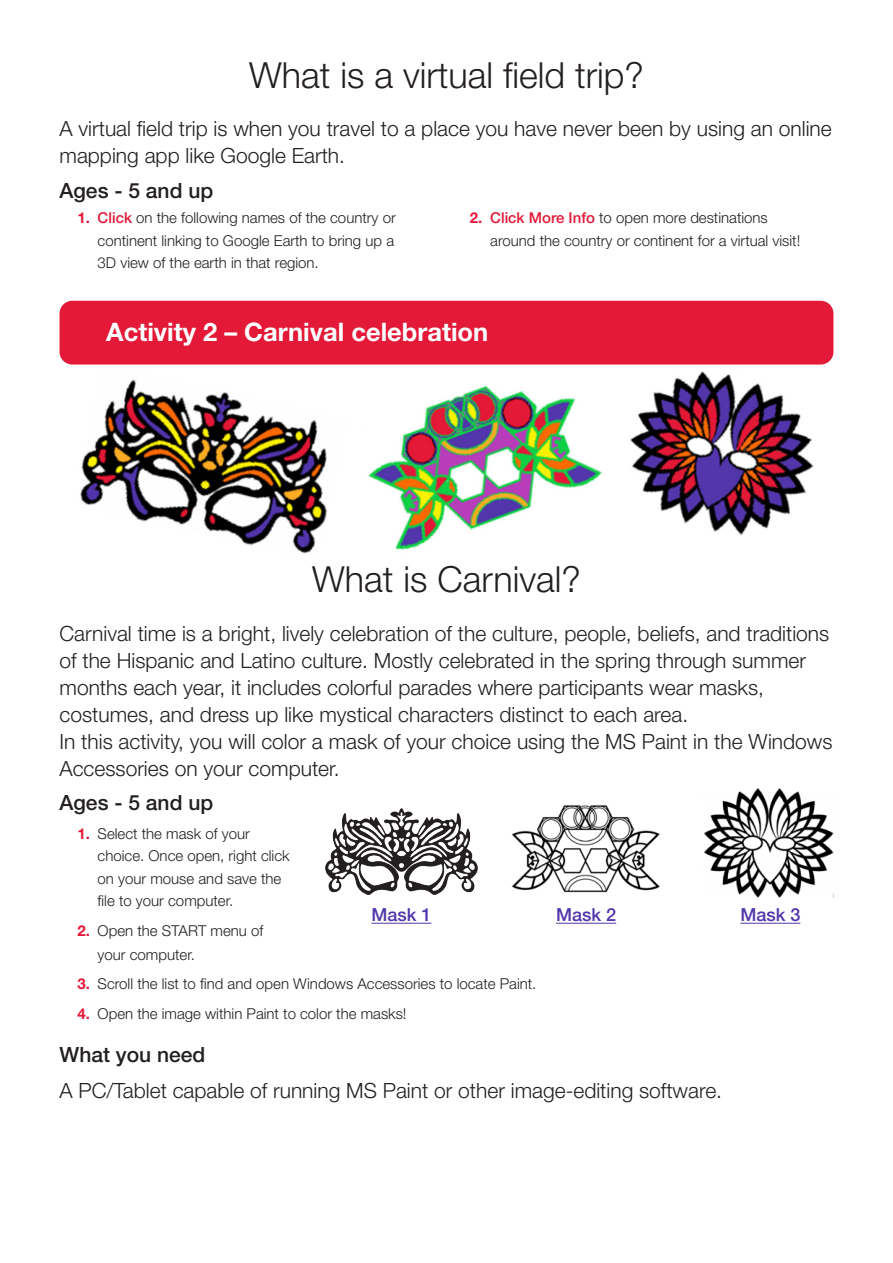
<style>
.page{position:relative;width:893px;height:1263px;background:#fff}
.page>*{position:absolute;margin:0;border:0;box-sizing:border-box;transform-origin:0 0}
.t1{font:300 36px "Helvetica Neue";color:#231f20}
.Text{font:700 25.5px "Helvetica Neue";color:#fff}
.t2{font:300 21px/27px "Helvetica Neue";color:#231f20}
.t3{font:500 21px "Helvetica Neue";color:#231f20}
.t4{font:500 18px "Helvetica Neue";color:#5236ab}
.t5{font:300 15px/22.5px "Helvetica Neue";color:#231f20}
.s1{font-weight:700;color:#e61739}
.s2{font-weight:500;color:#e31937}
</style>
<div class="page">
<div style="left:60px;top:301px;width:773px;height:64px;background:#e31937;border-radius:13px"></div>
<img style="left:80px;top:371px;width:733px;height:183px">
<img style="left:326px;top:808px;width:151px;height:87px">
<img style="left:511px;top:805px;width:149px;height:88px">
<img style="left:704px;top:788px;width:131px;height:110px">
<hr style="left:371px;top:923px;width:60px;height:1px;background:#5236ab">
<hr style="left:556px;top:923px;width:60px;height:1px;background:#5236ab">
<hr style="left:740px;top:923px;width:60px;height:1px;background:#5236ab">
<p class="t1" style="left:249px;top:53px;width:396px">What is a virtual field trip?</p>
<p class="t2" style="left:60px;top:115px;width:774px">A virtual field trip is when you travel to a place you have never been by using an online mapping app like Google Earth.</p>
<p class="t3" style="left:60px;top:178px;width:155px">Ages - 5 and up</p>
<p class="t5" style="left:98px;top:206px;width:300px;text-align:justify;text-indent:-20px"><span class="s1">1.</span> <span class="s2">Click</span> on the following names of the country or continent linking to Google Earth to bring up a 3D view of the earth in that region.</p>
<p class="t5" style="left:490px;top:206px;width:312px;text-indent:-20px"><span class="s1">2.</span> <span class="s2">Click More Info</span> to open more destinations around the country or continent for a virtual visit!</p>
<p class="Text" style="left:106px;top:316px;width:383px">Activity 2 – Carnival celebration</p>
<p class="t1" style="left:312px;top:557px;width:270px">What is Carnival?</p>
<p class="t2" style="left:60px;top:619px;width:771px">Carnival time is a bright, lively celebration of the culture, people, beliefs, and traditions of the Hispanic and Latino culture. Mostly celebrated in the spring through summer months each year, it includes colorful parades where participants wear masks, costumes, and dress up like mystical characters distinct to each area.</p>
<p class="t2" style="left:60px;top:727px;width:774px">In this activity, you will color a mask of your choice using the MS Paint in the Windows<br>Accessories on your computer.</p>
<p class="t3" style="left:60px;top:790px;width:155px">Ages - 5 and up</p>
<p class="t5" style="left:98px;top:822px;width:194px;text-indent:-20px"><span class="s1">1.</span> Select the mask of your choice. Once open, right click on your mouse and save the file to your computer.</p>
<p class="t5" style="left:98px;top:918px;width:167px;line-height:24.5px;text-indent:-20px"><span class="s1">2.</span> Open the START menu of your computer.</p>
<p class="t5" style="left:77px;top:972px;width:461px"><span class="s1">3.</span> Scroll the list to find and open Windows Accessories to locate Paint.</p>
<p class="t5" style="left:77px;top:1002px;width:331px"><span class="s1">4.</span> Open the image within Paint to color the masks!</p>
<p class="t4" style="left:371px;top:904px;width:62px">Mask 1</p>
<p class="t4" style="left:556px;top:904px;width:62px">Mask 2</p>
<p class="t4" style="left:740px;top:904px;width:62px">Mask 3</p>
<p class="t3" style="left:60px;top:1042px;width:147px">What you need</p>
<p class="t2" style="left:60px;top:1076px;width:664px">A PC/Tablet capable of running MS Paint or other image-editing software.</p>
</div>
